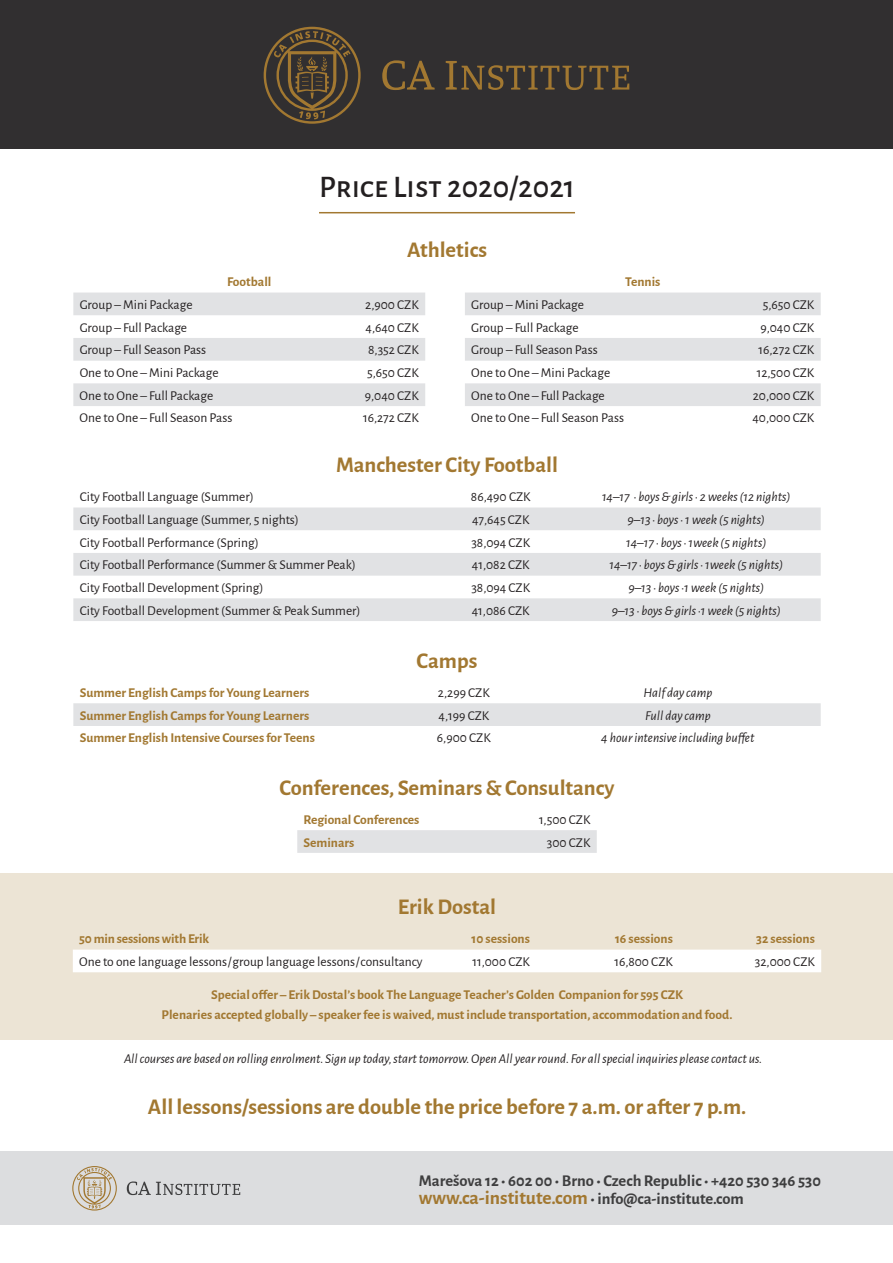
<style>
.page{position:relative;width:893px;height:1263px;background:#fff}
.page>*{position:absolute;margin:0;border:0;box-sizing:border-box;transform-origin:0 0}
.t1{font:500 31.5px "Alegreya Sans";color:#231f20}
.t2{font:700 22.5px "Alegreya Sans";color:#a27831}
.t3{font:700 16.5px/18px "Alegreya Sans";color:#3e3e3f}
.t4{font:13.5px "Alegreya Sans";color:#231f20}
.t5{font:700 13.5px/20.4px "Alegreya Sans";color:#a27831;text-align:center}
.t6{font:italic 13.5px "Alegreya Sans";color:#231f20}
.s1{font-size:19.5px;color:#a27831}
</style>
<div class="page">
<div style="left:0;top:1151px;width:893px;height:74px;background:#dcdddf"></div>
<svg style="left:127px;top:1181px;width:113px;height:14px"></svg>
<svg style="left:72px;top:1166px;width:45px;height:44px"></svg>
<div style="left:0;top:0;width:893px;height:149px;background:#312f30"></div>
<svg style="left:382px;top:60px;width:53px;height:30px"></svg>
<svg style="left:446px;top:61px;width:183px;height:29px"></svg>
<svg style="left:264px;top:27px;width:97px;height:97px"></svg>
<div style="left:0;top:873px;width:893px;height:166px;background:#ece4d5"></div>
<hr style="left:319px;top:212px;width:256px;height:1px;background:#a27831">
<svg style="left:73px;top:293px;width:748px;height:113px;fill:#e1e2e4"></svg>
<svg style="left:73px;top:507px;width:748px;height:114px;fill:#e1e2e4"></svg>
<div style="left:73px;top:703px;width:748px;height:23px;background:#e1e2e4"></div>
<div style="left:297px;top:830px;width:300px;height:23px;background:#e1e2e4"></div>
<div style="left:73px;top:949px;width:748px;height:23px;background:#fff"></div>
<h1 class="t1" style="left:319px;top:165px;width:257px">Price List 2020/2021</h1>
<h2 class="t2" style="left:407px;top:233px;width:81px">Athletics</h2>
<p class="t5" style="left:227px;top:271px;width:46px">Football</p>
<p class="t5" style="left:625px;top:271px;width:37px">Tennis</p>
<p class="t4" style="left:80px;top:295px;width:114px">Group – Mini Package</p>
<p class="t4" style="left:365px;top:295px;width:55px">2,900 CZK</p>
<p class="t4" style="left:471px;top:295px;width:114px">Group – Mini Package</p>
<p class="t4" style="left:763px;top:295px;width:53px">5,650 CZK</p>
<p class="t4" style="left:80px;top:318px;width:109px">Group – Full Package</p>
<p class="t4" style="left:365px;top:318px;width:55px">4,640 CZK</p>
<p class="t4" style="left:471px;top:318px;width:109px">Group – Full Package</p>
<p class="t4" style="left:760px;top:318px;width:55px">9,040 CZK</p>
<p class="t4" style="left:80px;top:341px;width:128px">Group – Full Season Pass</p>
<p class="t4" style="left:368px;top:341px;width:52px">8,352 CZK</p>
<p class="t4" style="left:471px;top:341px;width:128px">Group – Full Season Pass</p>
<p class="t4" style="left:758px;top:341px;width:57px">16,272 CZK</p>
<p class="t4" style="left:80px;top:363px;width:140px">One to One – Mini Package</p>
<p class="t4" style="left:367px;top:363px;width:53px">5,650 CZK</p>
<p class="t4" style="left:471px;top:363px;width:140px">One to One – Mini Package</p>
<p class="t4" style="left:757px;top:363px;width:59px">12,500 CZK</p>
<p class="t4" style="left:80px;top:386px;width:135px">One to One – Full Package</p>
<p class="t4" style="left:365px;top:386px;width:55px">9,040 CZK</p>
<p class="t4" style="left:471px;top:386px;width:135px">One to One – Full Package</p>
<p class="t4" style="left:753px;top:386px;width:63px">20,000 CZK</p>
<p class="t4" style="left:80px;top:409px;width:154px">One to One – Full Season Pass</p>
<p class="t4" style="left:363px;top:409px;width:57px">16,272 CZK</p>
<p class="t4" style="left:471px;top:409px;width:154px">One to One – Full Season Pass</p>
<p class="t4" style="left:752px;top:409px;width:63px">40,000 CZK</p>
<h2 class="t2" style="left:336px;top:448px;width:223px">Manchester City Football</h2>
<p class="t4" style="left:80px;top:487px;width:176px">City Football Language (Summer)</p>
<p class="t4" style="left:471px;top:487px;width:61px">86,490 CZK</p>
<p class="t6" style="left:602px;top:488px;width:190px">14–17 • boys &amp; girls • 2 weeks (12 nights)</p>
<p class="t4" style="left:80px;top:510px;width:221px">City Football Language (Summer, 5 nights)</p>
<p class="t4" style="left:472px;top:510px;width:59px">47,645 CZK</p>
<p class="t6" style="left:628px;top:510px;width:139px">9–13 • boys • 1 week (5 nights)</p>
<p class="t4" style="left:80px;top:533px;width:181px">City Football Performance (Spring)</p>
<p class="t4" style="left:471px;top:533px;width:60px">38,094 CZK</p>
<p class="t6" style="left:626px;top:533px;width:142px">14–17 • boys • 1week (5 nights)</p>
<p class="t4" style="left:80px;top:556px;width:278px">City Football Performance (Summer &amp; Summer Peak)</p>
<p class="t4" style="left:472px;top:556px;width:59px">41,082 CZK</p>
<p class="t6" style="left:609px;top:556px;width:175px">14–17 • boys &amp; girls • 1week (5 nights)</p>
<p class="t4" style="left:80px;top:578px;width:185px">City Football Development (Spring)</p>
<p class="t4" style="left:471px;top:578px;width:60px">38,094 CZK</p>
<p class="t6" style="left:628px;top:578px;width:137px">9–13 • boys •1 week (5 nights)</p>
<p class="t4" style="left:80px;top:601px;width:282px">City Football Development (Summer &amp; Peak Summer)</p>
<p class="t4" style="left:472px;top:601px;width:59px">41,086 CZK</p>
<p class="t6" style="left:612px;top:601px;width:171px">9–13 • boys &amp; girls •1 week (5 nights)</p>
<h2 class="t2" style="left:417px;top:644px;width:62px">Camps</h2>
<p class="t5" style="left:80px;top:681px;width:231px">Summer English Camps for Young Learners</p>
<p class="t4" style="left:438px;top:683px;width:53px">2,299 CZK</p>
<p class="t6" style="left:643px;top:683px;width:70px">Half day camp</p>
<p class="t5" style="left:80px;top:704px;width:231px">Summer English Camps for Young Learners</p>
<p class="t4" style="left:438px;top:706px;width:52px">4,199 CZK</p>
<p class="t6" style="left:645px;top:706px;width:67px">Full day camp</p>
<p class="t5" style="left:80px;top:727px;width:237px">Summer English Intensive Courses for Teens</p>
<p class="t4" style="left:437px;top:729px;width:55px">6,900 CZK</p>
<p class="t6" style="left:601px;top:729px;width:155px">4 hour intensive including buffet</p>
<h2 class="t2" style="left:280px;top:771px;width:336px">Conferences, Seminars &amp; Consultancy</h2>
<p class="t5" style="left:304px;top:808px;width:117px">Regional Conferences</p>
<p class="t4" style="left:539px;top:810px;width:53px">1,500 CZK</p>
<p class="t5" style="left:304px;top:831px;width:52px">Seminars</p>
<p class="t4" style="left:547px;top:833px;width:45px">300 CZK</p>
<h2 class="t2" style="left:398px;top:890px;width:100px">Erik Dostal</h2>
<p class="t5" style="left:79px;top:928px;width:132px">50 min sessions with Erik</p>
<p class="t5" style="left:472px;top:928px;width:60px">10 sessions</p>
<p class="t5" style="left:615px;top:928px;width:59px">16 sessions</p>
<p class="t5" style="left:756px;top:928px;width:60px">32 sessions</p>
<p class="t4" style="left:79px;top:952px;width:345px">One to one language lessons / group language lessons / consultancy</p>
<p class="t4" style="left:472px;top:952px;width:59px">11,000 CZK</p>
<p class="t4" style="left:614px;top:952px;width:60px">16,800 CZK</p>
<p class="t4" style="left:755px;top:952px;width:61px">32,000 CZK</p>
<p class="t5" style="left:162px;top:983px;width:572px">Special offer – Erik Dostal’s book The Language Teacher’s Golden Companion for 595 CZK<br>Plenaries accepted globally – speaker fee is waived, must include transportation, accommodation and food.</p>
<p class="t6" style="left:124px;top:1049px;width:640px">All courses are based on rolling enrolment. Sign up today, start tomorrow. Open All year round. For all special inquiries please contact us.</p>
<h2 class="t2" style="left:148px;top:1090px;width:600px">All lessons/sessions are double the price before 7 a.m. or after 7 p.m.</h2>
<p class="t3" style="left:419px;top:1170px;width:404px">Marešova 12 • 602 00 • Brno • Czech Republic • +420 530 346 530 <span class="s1">www.ca-institute.com</span>• info@ca-institute.com</p>
</div>
